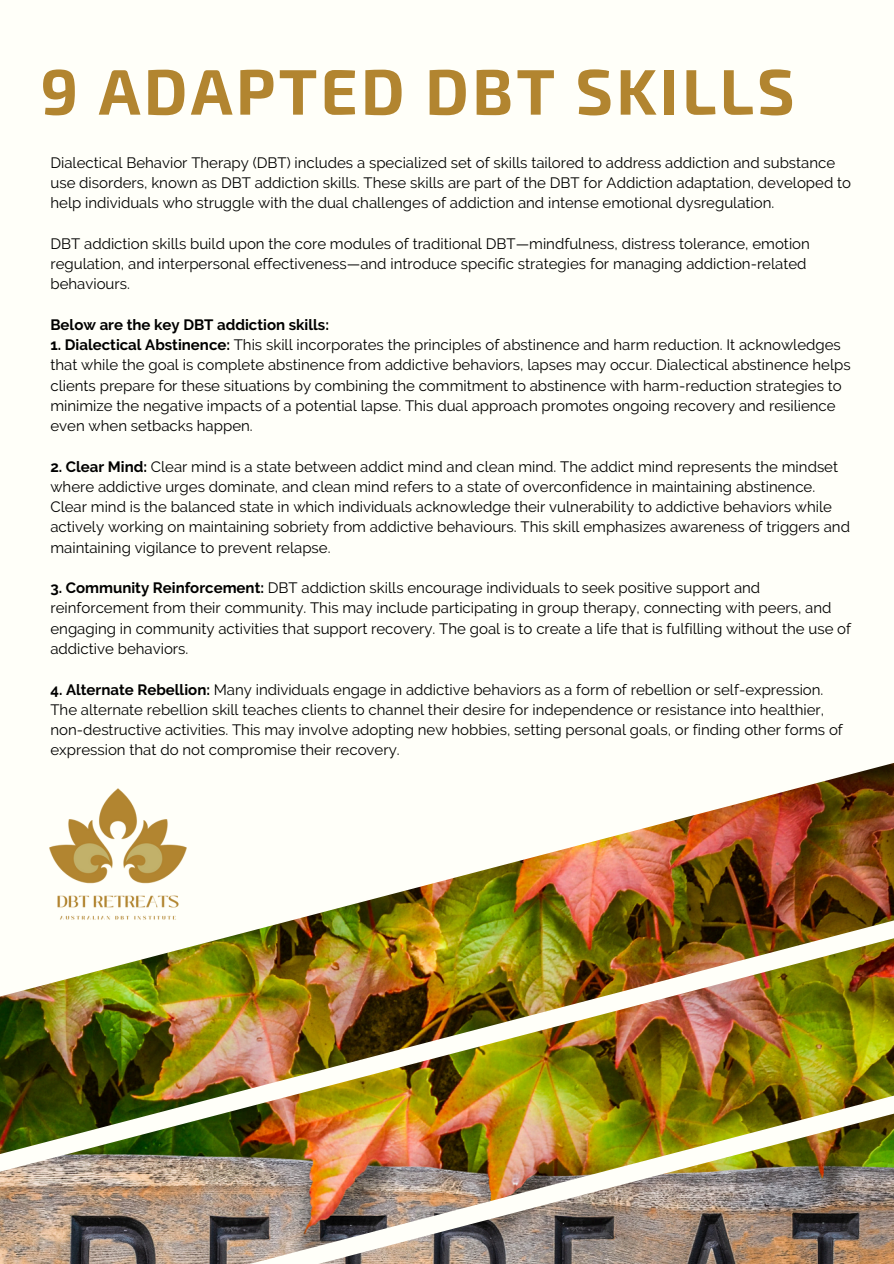
<style>
.page{position:relative;width:894px;height:1264px;background:#fff}
.page>*{position:absolute;margin:0;border:0;box-sizing:border-box;transform-origin:0 0}
.t1{font:700 64.35px "Exo 2";letter-spacing:.05em;color:#b28530}
.t2{font:15px/20.2px "Raleway";color:#000}
.t3{font:700 15px "Raleway";color:#000}
.s1{font-weight:700}
</style>
<div class="page">
<div style="left:0;top:0;width:893px;height:1263px;background:#fffff9"></div>
<img style="left:0;top:763px;width:893px;height:500px">
<img style="left:0;top:763px;width:244px;height:223px">
<p class="t1" style="left:40px;top:50px;width:755px">9 ADAPTED DBT SKILLS</p>
<p class="t2" style="left:50px;top:152px;width:802px">Dialectical Behavior Therapy (DBT) includes a specialized set of skills tailored to address addiction and substance use disorders, known as DBT addiction skills. These skills are part of the DBT for Addiction adaptation, developed to help individuals who struggle with the dual challenges of addiction and intense emotional dysregulation.</p>
<p class="t2" style="left:50px;top:233px;width:760px">DBT addiction skills build upon the core modules of traditional DBT—mindfulness, distress tolerance, emotion regulation, and interpersonal effectiveness—and introduce specific strategies for managing addiction-related behaviours.</p>
<p class="t3" style="left:50px;top:316px;width:280px">Below are the key DBT addiction skills:</p>
<p class="t2" style="left:50px;top:335px;width:801px"><span class="s1">1. Dialectical Abstinence:</span> This skill incorporates the principles of abstinence and harm reduction. It acknowledges that while the goal is complete abstinence from addictive behaviors, lapses may occur. Dialectical abstinence helps clients prepare for these situations by combining the commitment to abstinence with harm-reduction strategies to minimize the negative impacts of a potential lapse. This dual approach promotes ongoing recovery and resilience even when setbacks happen.</p>
<p class="t2" style="left:50px;top:456px;width:800px"><span class="s1">2. Clear Mind:</span> Clear mind is a state between addict mind and clean mind. The addict mind represents the mindset where addictive urges dominate, and clean mind refers to a state of overconfidence in maintaining abstinence.<br>Clear mind is the balanced state in which individuals acknowledge their vulnerability to addictive behaviors while actively working on maintaining sobriety from addictive behaviours. This skill emphasizes awareness of triggers and maintaining vigilance to prevent relapse.</p>
<p class="t2" style="left:50px;top:578px;width:802px"><span class="s1">3. Community Reinforcement:</span> DBT addiction skills encourage individuals to seek positive support and reinforcement from their community. This may include participating in group therapy, connecting with peers, and engaging in community activities that support recovery. The goal is to create a life that is fulfilling without the use of addictive behaviors.</p>
<p class="t2" style="left:50px;top:679px;width:793px"><span class="s1">4. Alternate Rebellion:</span> Many individuals engage in addictive behaviors as a form of rebellion or self-expression.<br>The alternate rebellion skill teaches clients to channel their desire for independence or resistance into healthier, non-destructive activities. This may involve adopting new hobbies, setting personal goals, or finding other forms of expression that do not compromise their recovery.</p>
</div>
